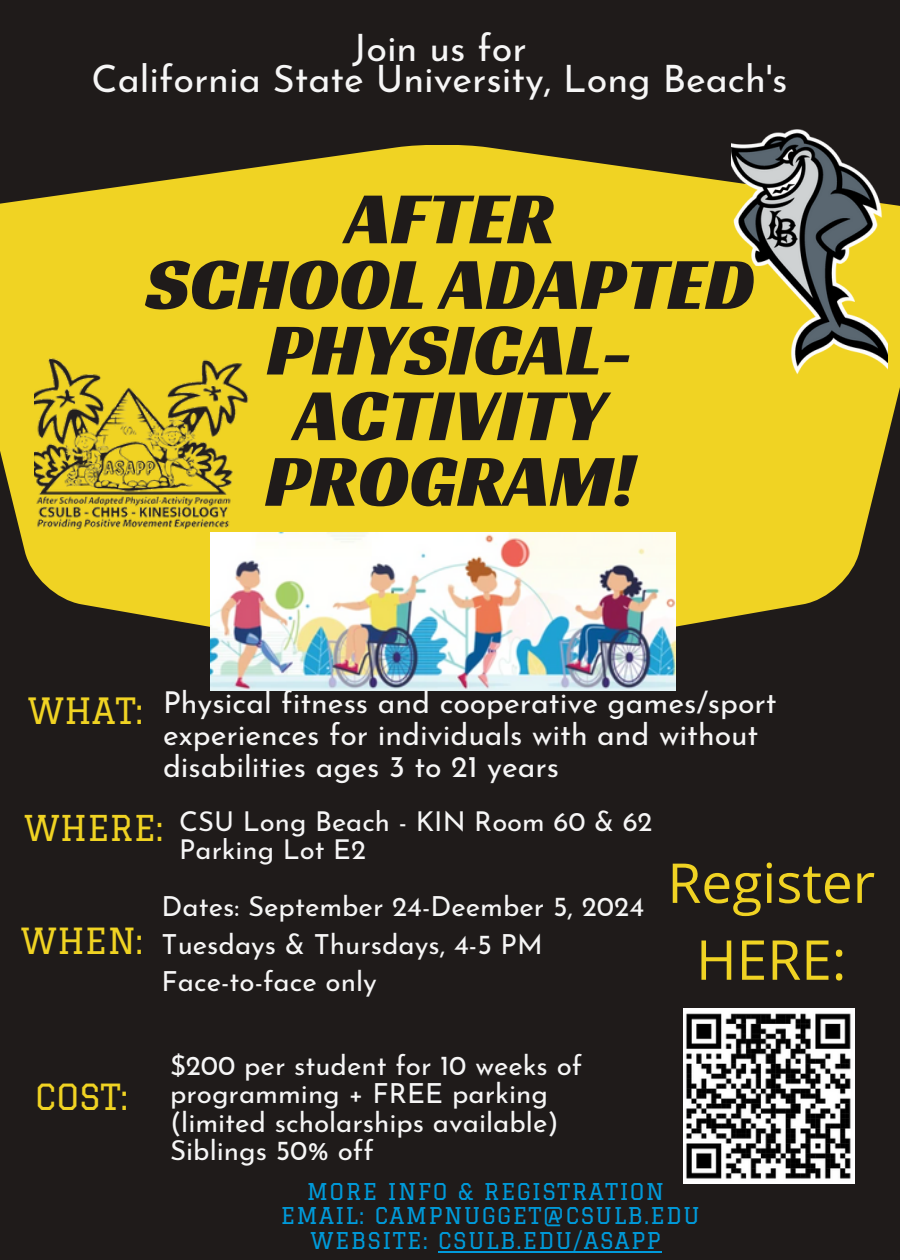
<style>
.page{position:relative;width:900px;height:1260px;background:#1f1b1a}
.page>*{position:absolute;margin:0;border:0;box-sizing:border-box;transform-origin:0 0}
.t1{font:75px/65.5px "Racing Sans One";color:#1f1b1a;text-align:center}
.t2{font:55px/77px "Open Sans";color:#f0d323;text-align:center}
.t3{font:37.75px/32px "Josefin Sans";color:#f6f6f6;text-align:center}
.t4{font:35.5px "Graduate";color:#f0d323}
.t5{font:35.25px "Graduate";color:#f0d323}
.t6{font:34.75px "Graduate";color:#f0d323}
.t7{font:30.25px/32px "Josefin Sans";color:#f6f6f6}
.t8{font:27.75px/28px "Josefin Sans";color:#f6f6f6}
.t9{font:27.5px/28px "Josefin Sans";color:#f6f6f6}
.t10{font:22.75px "Graduate";letter-spacing:.06em;color:#009ada}
</style>
<div class="page">
<svg style="left:0;top:145px;width:900px;height:517px;fill:#f0d323"></svg>
<img style="left:732px;top:130px;width:155px;height:245px">
<img style="left:35px;top:328px;width:217px;height:227px">
<img style="left:684px;top:1009px;width:171px;height:174px">
<img style="left:210px;top:533px;width:465px;height:157px">
<hr style="left:438px;top:1251px;width:224px;height:1px;background:#009ada">
<p class="t3" style="left:91px;top:35px;width:698px">Join us for<br>California State University, Long Beach's</p>
<h4 class="t1" style="left:145px;top:185px;width:611px">AFTER<br>SCHOOL ADAPTED<br>PHYSICAL-<br>ACTIVITY<br>PROGRAM!</h4>
<h3 class="t4" style="left:28px;top:690px;width:117px">WHAT:</h3>
<h5 class="t7" style="left:163px;top:690px;width:615px">Physical fitness and cooperative games/sport experiences for individuals with and without disabilities ages 3 to 21 years</h5>
<h5 class="t6" style="left:24px;top:808px;width:140px">WHERE:</h5>
<h2 class="t9" style="left:179px;top:810px;width:475px">CSU Long Beach - KIN Room 60 &amp; 62<br>Parking Lot E2</h2>
<h3 class="t5" style="left:21px;top:920px;width:124px">WHEN:</h3>
<h5 class="t8" style="left:162px;top:891px;width:484px;line-height:37.5px">Dates: September 24-Deember 5, 2024<br>Tuesdays &amp; Thursdays, 4-5 PM<br>Face-to-face only</h5>
<h5 class="t2" style="left:667px;top:843px;width:209px">Register<br>HERE:</h5>
<h3 class="t5" style="left:35px;top:1077px;width:94px">COST:</h3>
<p class="t8" style="left:170px;top:1054px;width:414px">$200 per student for 10 weeks of programming + FREE parking (limited scholarships available)<br>Siblings 50% off</p>
<h3 class="t10" style="left:307px;top:1178px;width:359px">MORE INFO &amp; REGISTRATION</h3>
<p class="t10" style="left:281px;top:1203px;width:421px">EMAIL: CAMPNUGGET@CSULB.EDU</p>
<p class="t10" style="left:310px;top:1227px;width:352px">WEBSITE: CSULB.EDU/ASAPP</p>
</div>
